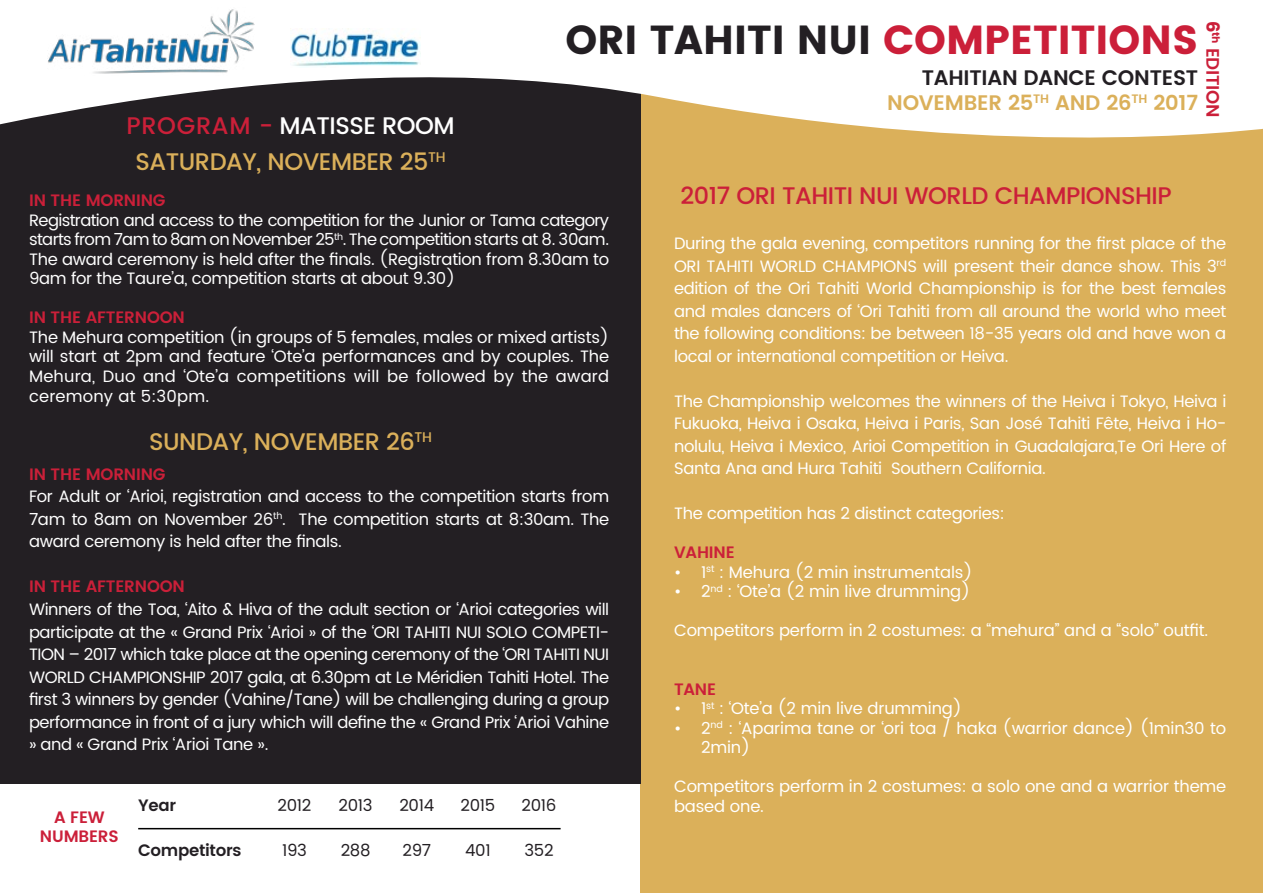
<style>
.page{position:relative;width:1263px;height:893px;background:#fff}
.page>*{position:absolute;margin:0;border:0;box-sizing:border-box;transform-origin:0 0}
.t1{font:40.5px "Poppins";color:#231f23}
.t2{font:500 24px/36px "Poppins";letter-spacing:-.02em;color:#dbb05a;text-align:center}
.t3{font:500 24px "Poppins";letter-spacing:-.02em;color:#cb1f39}
.t4{font:600 21px/25.2px "Poppins";letter-spacing:-.01em;color:#231f23;text-align:right}
.t5{font:600 18px "Poppins";letter-spacing:-.02em;color:#cb1f39}
.t6{font:16.5px/22.5px "Poppins";letter-spacing:-.02em;color:#fff;text-align:justify}
.t7{font:600 16.5px/19.5px "Poppins";letter-spacing:-.01em;color:#cb1f39;text-align:center}
.t8{font:16.5px "Poppins";letter-spacing:-.02em;color:#231f23}
.t9{font:600 16.5px "Poppins";letter-spacing:-.02em;color:#231f23}
.s1{color:#cb1f39}
.s2{color:#fff}
.s3{color:#dbb05a}
.s4{font-weight:400}
</style>
<div class="page">
<div style="left:640px;top:73px;width:623px;height:820px;background:#dbb05a"></div>
<div style="left:0;top:76px;width:640px;height:707px;background:#231f23"></div>
<svg style="left:0;top:73px;width:1263px;height:93px"></svg>
<img style="left:45px;top:9px;width:219px;height:67px">
<img style="left:291px;top:32px;width:130px;height:35px">
<hr style="left:138px;top:828px;width:423px;height:1px;background:#000">
<h2 class="t2" style="left:126px;top:108px;width:330px"><span class="s1">PROGRAM -</span> <span class="s2">MATISSE ROOM<br></span>SATURDAY, NOVEMBER 25<sup>TH</sup></h2>
<h1 class="t1" style="left:565px;top:16px;width:634px">ORI TAHITI NUI <span class="s1">COMPETITIONS</span></h1>
<p class="t4" style="left:887px;top:66px;width:312px">TAHITIAN DANCE CONTEST<br><span class="s3">NOVEMBER 25</span><sup>TH</sup> <span class="s3">AND 26</span><sup>TH</sup> <span class="s3">2017</span></p>
<p class="t5" style="left:1226px;top:21px;width:98px;rotate:90deg"><span class="s4">6</span><sup>th</sup> EDITION</p>
<p class="t7" style="left:29px;top:192px;width:138px">IN THE MORNING</p>
<p class="t6" style="left:29px;top:211px;width:582px;line-height:19.5px">Registration and access to the competition for the Junior or Tama category starts from 7am to 8am on November 25<sup>th</sup>. The competition starts at 8. 30am.<br>The award ceremony is held after the finals. (Registration from 8.30am to 9am for the Taure’a, competition starts at about 9.30)</p>
<p class="t7" style="left:29px;top:309px;width:157px">IN THE AFTERNOON</p>
<p class="t6" style="left:29px;top:328px;width:582px;line-height:19.5px">The Mehura competition (in groups of 5 females, males or mixed artists) will start at 2pm and feature ‘Ote’a performances and by couples. The Mehura, Duo and ‘Ote’a competitions will be followed by the award ceremony at 5:30pm.</p>
<h2 class="t2" style="left:149px;top:424px;width:284px">SUNDAY, NOVEMBER 26<sup>TH</sup></h2>
<p class="t7" style="left:29px;top:465px;width:138px">IN THE MORNING</p>
<p class="t6" style="left:29px;top:486px;width:582px">For Adult or ‘Arioi, registration and access to the competition starts from 7am to 8am on November 26<sup>th</sup>. The competition starts at 8:30am. The award ceremony is held after the finals.</p>
<p class="t7" style="left:29px;top:578px;width:157px">IN THE AFTERNOON</p>
<p class="t6" style="left:29px;top:598px;width:582px">Winners of the Toa, ‘Aito &amp; Hiva of the adult section or ‘Arioi categories will participate at the « Grand Prix ‘Arioi » of the ‘ORI TAHITI NUI SOLO COMPETI-TION – 2017 which take place at the opening ceremony of the ‘ORI TAHITI NUI WORLD CHAMPIONSHIP 2017 gala, at 6.30pm at Le Méridien Tahiti Hotel. The first 3 winners by gender (Vahine/Tane) will be challenging during a group performance in front of a jury which will define the « Grand Prix ‘Arioi Vahine » and « Grand Prix ‘Arioi Tane ».</p>
<p class="t7" style="left:40px;top:808px;width:80px">A FEW<br>NUMBERS</p>
<p class="t9" style="left:138px;top:792px;width:39px">Year</p>
<p class="t9" style="left:138px;top:837px;width:105px">Competitors</p>
<p class="t8" style="left:277px;top:793px;width:35px">2012</p>
<p class="t8" style="left:282px;top:838px;width:26px">193</p>
<p class="t8" style="left:339px;top:793px;width:36px">2013</p>
<p class="t8" style="left:341px;top:838px;width:31px">288</p>
<p class="t8" style="left:399px;top:793px;width:36px">2014</p>
<p class="t8" style="left:402px;top:838px;width:30px">297</p>
<p class="t8" style="left:460px;top:793px;width:36px">2015</p>
<p class="t8" style="left:465px;top:838px;width:27px">401</p>
<p class="t8" style="left:522px;top:793px;width:36px">2016</p>
<p class="t8" style="left:524px;top:838px;width:31px">352</p>
<h2 class="t3" style="left:681px;top:177px;width:492px">2017 ORI TAHITI NUI WORLD CHAMPIONSHIP</h2>
<p class="t6" style="left:674px;top:233px;width:554px">During the gala evening, competitors running for the first place of the ORI TAHITI WORLD CHAMPIONS will present their dance show. This 3<sup>rd </sup>edition of the Ori Tahiti World Championship is for the best females and males dancers of ‘Ori Tahiti from all around the world who meet the following conditions: be between 18-35 years old and have won a local or international competition or Heiva.</p>
<p class="t6" style="left:674px;top:390px;width:554px">The Championship welcomes the winners of the Heiva i Tokyo, Heiva i Fukuoka, Heiva i Osaka, Heiva i Paris, San José Tahiti Fête, Heiva i Ho&shy;nolulu, Heiva i Mexico, Arioi Competition in Guadalajara,Te Ori Here of Santa Ana and Hura Tahiti Southern California.</p>
<p class="t6" style="left:674px;top:503px;width:332px">The competition has 2 distinct categories:</p>
<p class="t7" style="left:674px;top:543px;width:62px">VAHINE</p>
<p class="t6" style="left:674px;top:561px;width:300px">• 1<sup>st</sup> : Mehura (2 min instrumentals)</p>
<p class="t6" style="left:674px;top:581px;width:298px">• 2<sup>nd</sup> : ‘Ote’a (2 min live drumming)</p>
<p class="t6" style="left:674px;top:620px;width:536px">Competitors perform in 2 costumes: a “mehura” and a “solo” outfit.</p>
<p class="t7" style="left:674px;top:680px;width:44px">TANE</p>
<p class="t6" style="left:674px;top:698px;width:290px">• 1<sup>st</sup> : ‘Ote’a (2 min live drumming)</p>
<p class="t6" style="left:701px;top:719px;width:527px;line-height:19.5px;text-indent:-27px">• 2<sup>nd</sup> : ‘Aparima tane or ‘ori toa / haka (warrior dance) (1min30 to<br>2min)</p>
<p class="t6" style="left:674px;top:777px;width:554px;line-height:19.5px">Competitors perform in 2 costumes: a solo one and a warrior theme based one.</p>
</div>
